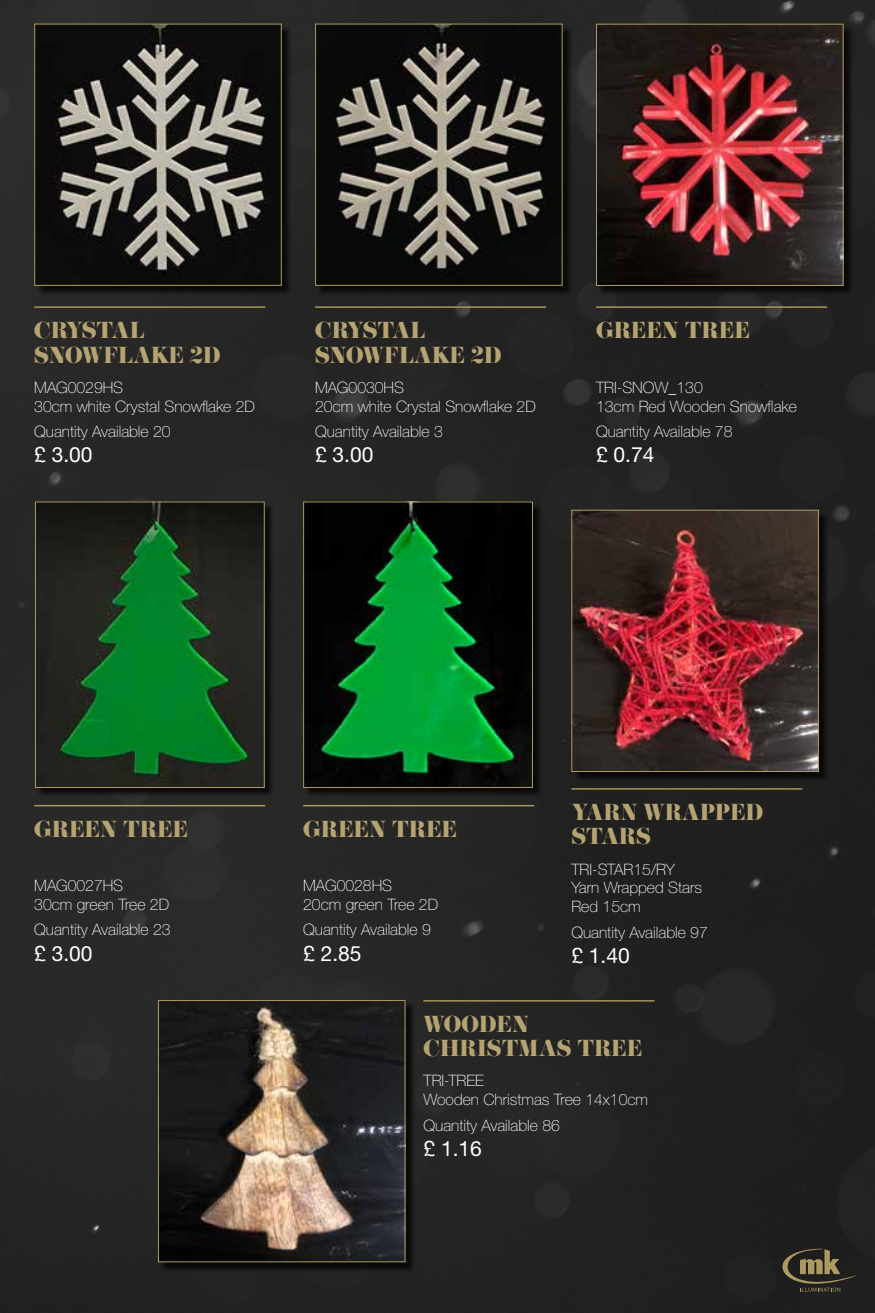
<style>
.page{position:relative;width:875px;height:1313px;background:#fff}
.page>*{position:absolute;margin:0;border:0;box-sizing:border-box;transform-origin:0 0}
.t1{font:21px "Helvetica Neue LTW1 G";color:#fff}
.t2{font:20.21px/24.2px "Eloquent JF Pro";color:#b5a372}
.t3{font:100 15.75px/18.9px "Helvetica Neue LTW1 G";color:#fff}
</style>
<div class="page">
<div style="left:0;top:0;width:875px;height:1312px;background:#242424"></div>
<svg style="left:782px;top:1247px;width:74px;height:45px"></svg>
<div style="left:597px;top:25px;width:257px;height:272px;background:#000;opacity:.75"></div>
<img style="left:598px;top:26px;width:244px;height:258px">
<div style="left:596px;top:24px;width:248px;height:262px;border:1px solid #ae9a64"></div>
<div style="left:36px;top:25px;width:257px;height:271px;background:#000;opacity:.75"></div>
<img style="left:36px;top:26px;width:244px;height:258px">
<div style="left:34px;top:24px;width:248px;height:262px;border:1px solid #ae9a64"></div>
<div style="left:316px;top:25px;width:257px;height:271px;background:#000;opacity:.75"></div>
<img style="left:317px;top:26px;width:244px;height:258px">
<div style="left:315px;top:24px;width:248px;height:262px;border:1px solid #ae9a64"></div>
<hr style="left:596px;top:306px;width:231px;height:2px;background:#ad9962">
<hr style="left:34px;top:306px;width:231px;height:2px;background:#ad9962">
<hr style="left:315px;top:306px;width:231px;height:2px;background:#ad9962">
<div style="left:36px;top:503px;width:239px;height:295px;background:#000;opacity:.75"></div>
<img style="left:37px;top:503px;width:226px;height:283px">
<div style="left:35px;top:501px;width:230px;height:287px;border:1px solid #ae9a64"></div>
<div style="left:304px;top:503px;width:239px;height:295px;background:#000;opacity:.75"></div>
<img style="left:305px;top:503px;width:226px;height:283px">
<div style="left:303px;top:501px;width:230px;height:287px;border:1px solid #ae9a64"></div>
<hr style="left:34px;top:805px;width:231px;height:1px;background:#ad9962">
<hr style="left:303px;top:805px;width:231px;height:1px;background:#ad9962">
<div style="left:573px;top:511px;width:257px;height:271px;background:#000;opacity:.75"></div>
<img style="left:573px;top:512px;width:244px;height:258px">
<div style="left:571px;top:510px;width:248px;height:262px;border:1px solid #ae9a64"></div>
<div style="left:159px;top:1001px;width:257px;height:272px;background:#000;opacity:.75"></div>
<img style="left:160px;top:1002px;width:243px;height:258px">
<div style="left:158px;top:1000px;width:247px;height:262px;border:1px solid #ae9a64"></div>
<hr style="left:571px;top:788px;width:231px;height:1px;background:#ad9962">
<hr style="left:423px;top:1000px;width:231px;height:1px;background:#ad9962">
<p class="t2" style="left:34px;top:319px;width:188px">CRYSTAL<br>SNOWFLAKE 2D</p>
<p class="t3" style="left:34px;top:378px;width:222px">MAG0029HS<br>30cm white Crystal Snowflake 2D</p>
<p class="t3" style="left:34px;top:422px;width:138px">Quantity Available 20</p>
<h1 class="t1" style="left:34px;top:441px;width:60px">£ 3.00</h1>
<p class="t2" style="left:315px;top:319px;width:188px">CRYSTAL<br>SNOWFLAKE 2D</p>
<p class="t3" style="left:315px;top:378px;width:222px">MAG0030HS<br>20cm white Crystal Snowflake 2D</p>
<p class="t3" style="left:315px;top:422px;width:129px">Quantity Available 3</p>
<h1 class="t1" style="left:315px;top:441px;width:60px">£ 3.00</h1>
<p class="t2" style="left:596px;top:319px;width:155px">GREEN TREE</p>
<p class="t3" style="left:596px;top:378px;width:202px">TRI-SNOW_130<br>13cm Red Wooden Snowflake</p>
<p class="t3" style="left:596px;top:422px;width:138px">Quantity Available 78</p>
<h1 class="t1" style="left:596px;top:441px;width:60px">£ 0.74</h1>
<p class="t2" style="left:34px;top:817px;width:155px">GREEN TREE</p>
<p class="t3" style="left:34px;top:876px;width:136px">MAG0027HS<br>30cm green Tree 2D</p>
<p class="t3" style="left:34px;top:920px;width:138px">Quantity Available 23</p>
<h1 class="t1" style="left:34px;top:940px;width:60px">£ 3.00</h1>
<p class="t2" style="left:303px;top:817px;width:155px">GREEN TREE</p>
<p class="t3" style="left:303px;top:876px;width:136px">MAG0028HS<br>20cm green Tree 2D</p>
<p class="t3" style="left:303px;top:920px;width:129px">Quantity Available 9</p>
<h1 class="t1" style="left:303px;top:940px;width:60px">£ 2.85</h1>
<p class="t2" style="left:571px;top:801px;width:193px">YARN WRAPPED<br>STARS</p>
<p class="t3" style="left:571px;top:859px;width:132px">TRI-STAR15/RY<br>Yarn Wrapped Stars<br>Red 15cm</p>
<p class="t3" style="left:571px;top:922px;width:138px">Quantity Available 97</p>
<h1 class="t1" style="left:571px;top:942px;width:60px">£ 1.40</h1>
<p class="t2" style="left:423px;top:1012px;width:220px">WOODEN<br>CHRISTMAS TREE</p>
<p class="t3" style="left:423px;top:1071px;width:226px">TRI-TREE<br>Wooden Christmas Tree 14x10cm</p>
<p class="t3" style="left:423px;top:1115px;width:138px">Quantity Available 86</p>
<h1 class="t1" style="left:423px;top:1135px;width:60px">£ 1.16</h1>
</div>
